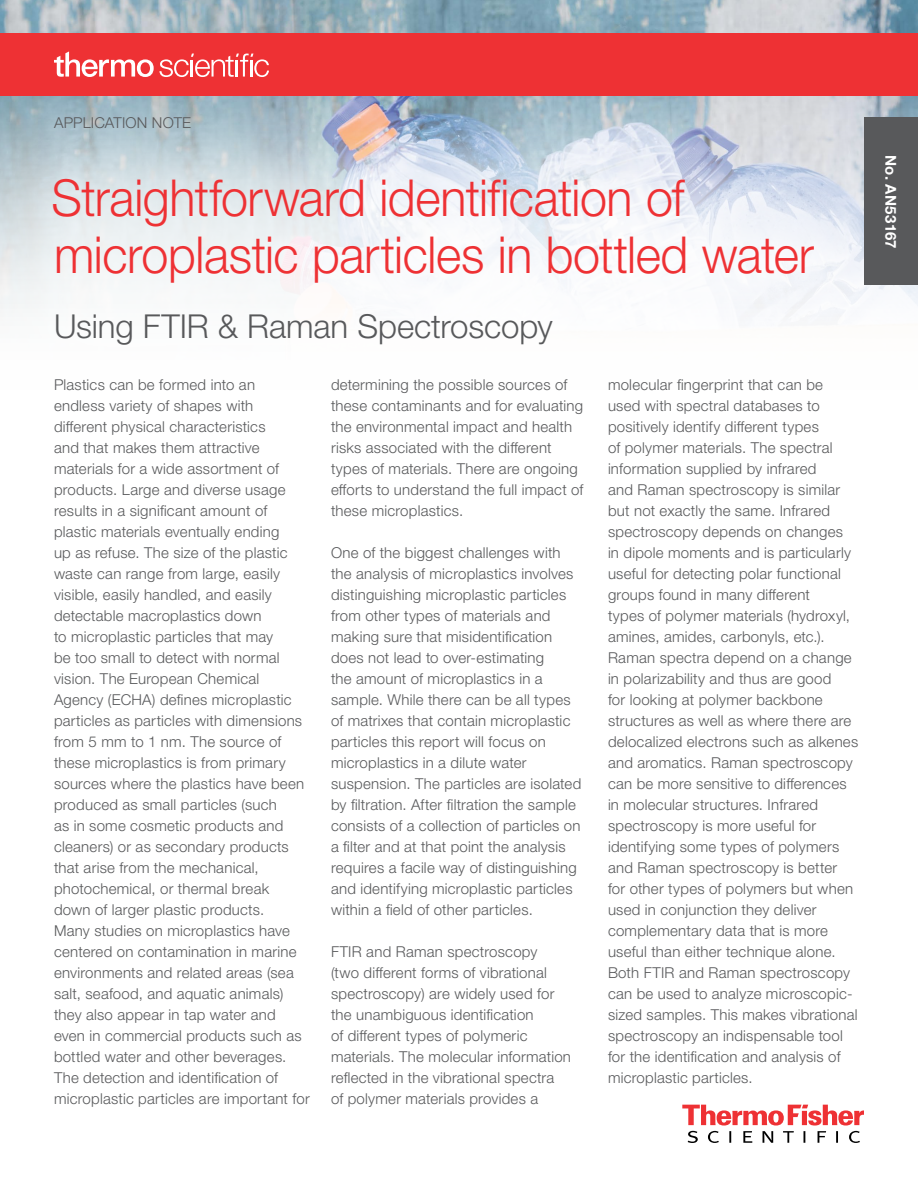
<style>
.page{position:relative;width:918px;height:1188px;background:#fff}
.page>*{position:absolute;margin:0;border:0;box-sizing:border-box;transform-origin:0 0}
.t1{font:300 51px/57px "Helvetica Neue LTW1 G";letter-spacing:-.01em;color:#ee3134;scale:.95 1}
.t2{font:300 33px "Helvetica Neue LTW1 G";letter-spacing:-.005em;color:#58595b}
.t3{font:300 15px/21px "Helvetica Neue LTW1 G";letter-spacing:.015em;color:#58595b}
.t4{font:700 15px "Helvetica Neue LTW1 G";letter-spacing:.02em;color:#fff}
</style>
<div class="page">
<img style="left:0;top:0;width:918px;height:306px">
<div style="left:0;top:104px;width:888px;height:315px;background:#fff;opacity:.5"></div>
<div style="left:864px;top:117px;width:54px;height:168px;background:#58595b"></div>
<div style="left:0;top:33px;width:918px;height:63px;background:#ee3134"></div>
<svg style="left:54px;top:51px;width:215px;height:26px"></svg>
<svg style="left:682px;top:1105px;width:182px;height:38px"></svg>
<p class="t3" style="left:54px;top:112px;width:139px">APPLICATION NOTE</p>
<h1 class="t1" style="left:51px;top:170px;width:804px">Straightforward identification of microplastic particles in bottled water</h1>
<h2 class="t2" style="left:54px;top:306px;width:500px">Using FTIR &amp; Raman Spectroscopy</h2>
<p class="t3" style="left:54px;top:374px;width:257px">Plastics can be formed into an endless variety of shapes with different physical characteristics<br>and that makes them attractive materials for a wide assortment of products. Large and diverse usage results in a significant amount of plastic materials eventually ending<br>up as refuse. The size of the plastic waste can range from large, easily visible, easily handled, and easily detectable macroplastics down<br>to microplastic particles that may<br>be too small to detect with normal vision. The European Chemical Agency (ECHA) defines microplastic particles as particles with dimensions from 5 mm to 1 nm. The source of these microplastics is from primary sources where the plastics have been produced as small particles (such<br>as in some cosmetic products and cleaners) or as secondary products that arise from the mechanical, photochemical, or thermal break<br>down of larger plastic products.<br>Many studies on microplastics have centered on contamination in marine environments and related areas (sea salt, seafood, and aquatic animals) they also appear in tap water and even in commercial products such as bottled water and other beverages.<br>The detection and identification of microplastic particles are important for</p>
<p class="t3" style="left:331px;top:374px;width:254px">determining the possible sources of these contaminants and for evaluating the environmental impact and health risks associated with the different types of materials. There are ongoing efforts to understand the full impact of these microplastics.</p>
<p class="t3" style="left:331px;top:542px;width:252px">One of the biggest challenges with the analysis of microplastics involves distinguishing microplastic particles from other types of materials and making sure that misidentification does not lead to over-estimating<br>the amount of microplastics in a sample. While there can be all types of matrixes that contain microplastic particles this report will focus on microplastics in a dilute water suspension. The particles are isolated by filtration. After filtration the sample consists of a collection of particles on a filter and at that point the analysis requires a facile way of distinguishing and identifying microplastic particles within a field of other particles.</p>
<p class="t3" style="left:331px;top:941px;width:242px">FTIR and Raman spectroscopy<br>(two different forms of vibrational spectroscopy) are widely used for the unambiguous identification<br>of different types of polymeric materials. The molecular information reflected in the vibrational spectra<br>of polymer materials provides a</p>
<p class="t3" style="left:608px;top:374px;width:252px">molecular fingerprint that can be used with spectral databases to positively identify different types<br>of polymer materials. The spectral information supplied by infrared<br>and Raman spectroscopy is similar but not exactly the same. Infrared spectroscopy depends on changes<br>in dipole moments and is particularly useful for detecting polar functional groups found in many different<br>types of polymer materials (hydroxyl, amines, amides, carbonyls, etc.).<br>Raman spectra depend on a change in polarizability and thus are good<br>for looking at polymer backbone structures as well as where there are delocalized electrons such as alkenes and aromatics. Raman spectroscopy can be more sensitive to differences in molecular structures. Infrared spectroscopy is more useful for identifying some types of polymers and Raman spectroscopy is better<br>for other types of polymers but when used in conjunction they deliver complementary data that is more useful than either technique alone.<br>Both FTIR and Raman spectroscopy can be used to analyze microscopic&shy;sized samples. This makes vibrational spectroscopy an indispensable tool for the identification and analysis of microplastic particles.</p>
<p class="t4" style="left:900px;top:155px;width:95px;rotate:90deg">No. AN53167</p>
</div>
